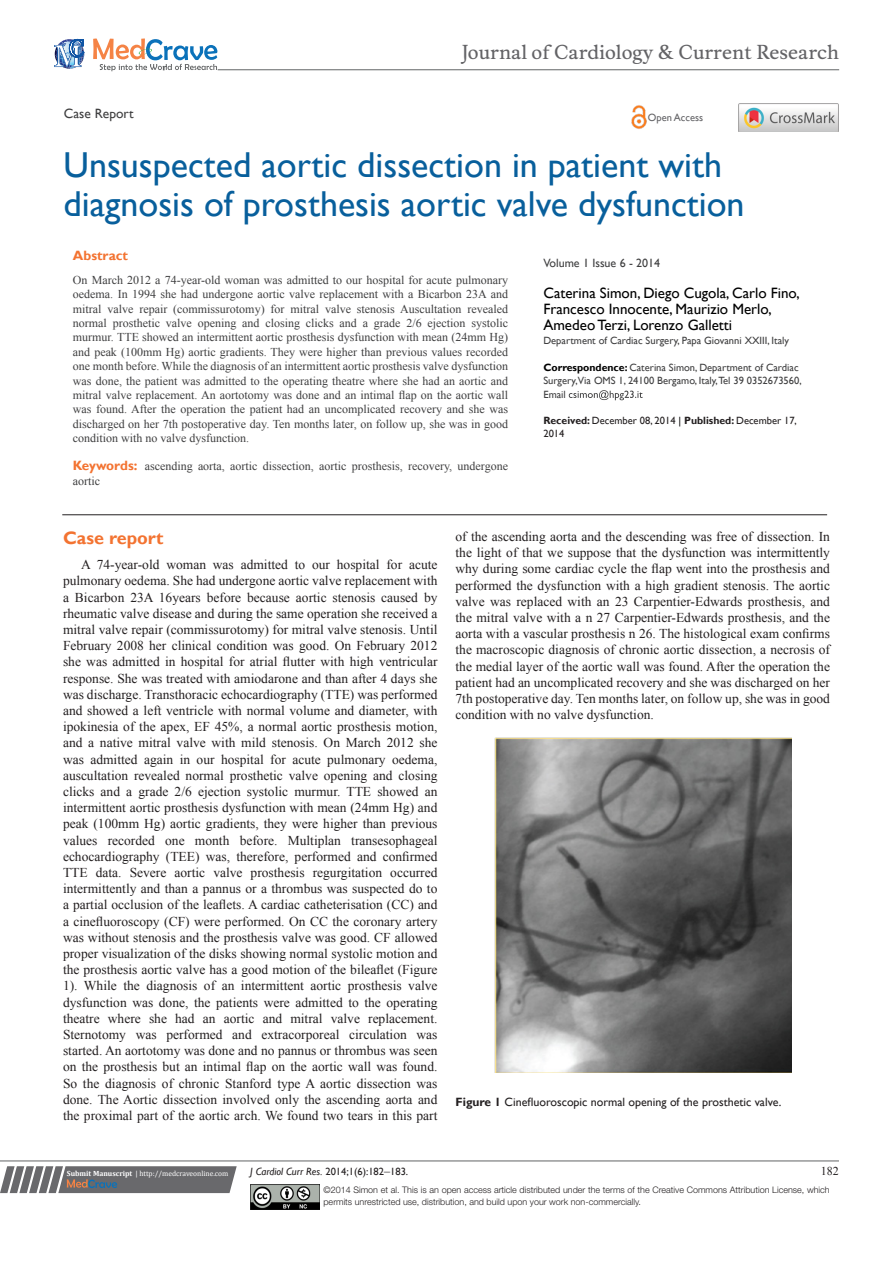
<style>
.page{position:relative;width:893px;height:1263px;background:#fff}
.page>*{position:absolute;margin:0;border:0;box-sizing:border-box;transform-origin:0 0}
.t1{font:36px/39px "Gill Sans";color:#085f9c}
.t2{font:18.6px "Musee";color:#636366}
.List_Paragraph{font:700 18px "Gill Sans";color:#f37331}
.t3{font:15px/16.2px "Gill Sans";color:#000}
.t4{font:13.5px/16.2px "Times New Roman";color:#231f20;text-align:justify}
.t5{font:13.5px "Gill Sans";color:#3e3e3f}
.t6{font:700 13.5px "Gill Sans";color:#f37331}
.List_Paragraph-2{font:12px/14.4px "Times New Roman";color:#3e3e3f;text-align:justify}
.t7{font:12px "Gill Sans";color:#231f20}
.t8{font:12px "Gill Sans";color:#3e3e3f}
.t9{font:12px "Times New Roman";color:#231f20}
.t10{font:10.5px/13.5px "Gill Sans";color:#3e3e3f}
.t11{font:10.5px/12.6px "Gill Sans";color:#231f20}
.t12{font:10.5px "Gill Sans";color:#636366}
.t13{font:300 9px/12px "Helvetica Neue LT Std";color:#231f20}
.t14{font:7.5px "Cambria";color:#fff}
.s1{font-weight:700;color:#000}
.s2{font-weight:700}
.s3{color:#000}
.s4{font-family:"Gill Sans";font-weight:700;font-size:13.5px;color:#f37331}
.s5{font-style:italic}
.s6{font-family:"Times New Roman";font-size:12px}
</style>
<div class="page">
<svg style="left:0;top:1166px;width:237px;height:27px;background:#78787a"></svg>
<hr style="left:0;top:1161px;width:839px;height:1px;background:#626465">
<hr style="left:62px;top:514px;width:765px;height:1px;background:#231f20">
<img style="left:250px;top:1185px;width:69px;height:24px">
<svg style="left:569px;top:390px;width:74px;height:10px"></svg>
<svg style="left:54px;top:39px;width:30px;height:30px"></svg>
<svg style="left:93px;top:38px;width:124px;height:33px"></svg>
<hr style="left:218px;top:70px;width:621px;height:1px;background:#626465">
<img style="left:631px;top:105px;width:16px;height:24px">
<img style="left:739px;top:104px;width:99px;height:28px">
<img style="left:495px;top:737px;width:297px;height:336px">
<p class="t2" style="left:462px;top:41px;width:379px">Journal of Cardiology &amp; Current Research</p>
<p class="t5" style="left:64px;top:105px;width:71px">Case Report</p>
<p class="t12" style="left:648px;top:112px;width:57px">Open Access</p>
<p class="t1" style="left:64px;top:146px;width:682px">Unsuspected aortic dissection in patient with diagnosis of prosthesis aortic valve dysfunction</p>
<p class="t8" style="left:543px;top:256px;width:118px">Volume 1 Issue 6 - 2014</p>
<p class="t3" style="left:543px;top:285px;width:258px">Caterina Simon, Diego Cugola, Carlo Fino,<br>Francesco Innocente, Maurizio Merlo,<br>Amedeo Terzi, Lorenzo Galletti</p>
<p class="t10" style="left:543px;top:334px;width:247px">Department of Cardiac Surgery, Papa Giovanni XXIII, Italy</p>
<p class="t10" style="left:543px;top:361px;width:260px"><span class="s1">Correspondence:</span> Caterina Simon, Department of Cardiac<br>Surgery,Via OMS 1, 24100 Bergamo, Italy,Tel 39 0352673560,<br>Email</p>
<p class="t11" style="left:543px;top:414px;width:255px"><span class="s2">Received:</span> December 08, 2014 <span class="s3">|</span> <span class="s2">Published:</span> December 17,<br>2014</p>
<p class="t6" style="left:73px;top:248px;width:57px">Abstract</p>
<p class="List_Paragraph-2" style="left:73px;top:272px;width:437px">On March 2012 a 74-year-old woman was admitted to our hospital for acute pulmonary oedema. In 1994 she had undergone aortic valve replacement with a Bicarbon 23A and mitral valve repair (commissurotomy) for mitral valve stenosis Auscultation revealed normal prosthetic valve opening and closing clicks and a grade 2/6 ejection systolic murmur. TTE showed an intermittent aortic prosthesis dysfunction with mean (24mm Hg) and peak (100mm Hg) aortic gradients. They were higher than previous values recorded one month before. While the diagnosis of an intermittent aortic prosthesis valve dysfunction was done, the patient was admitted to the operating theatre where she had an aortic and mitral valve replacement. An aortotomy was done and an intimal flap on the aortic wall was found. After the operation the patient had an uncomplicated recovery and she was discharged on her 7th postoperative day. Ten months later, on follow up, she was in good condition with no valve dysfunction.</p>
<p class="List_Paragraph-2" style="left:73px;top:459px;width:437px"><span class="s4">Keywords:</span> ascending aorta, aortic dissection, aortic prosthesis, recovery, undergone aortic</p>
<p class="List_Paragraph" style="left:63px;top:527px;width:102px">Case report</p>
<p class="t4" style="left:63px;top:556px;width:376px;text-indent:18px">A 74-year-old woman was admitted to our hospital for acute pulmonary oedema. She had undergone aortic valve replacement with a Bicarbon 23A 16years before because aortic stenosis caused by rheumatic valve disease and during the same operation she received a mitral valve repair (commissurotomy) for mitral valve stenosis. Until February 2008 her clinical condition was good. On February 2012 she was admitted in hospital for atrial flutter with high ventricular response. She was treated with amiodarone and than after 4 days she was discharge. Transthoracic echocardiography (TTE) was performed and showed a left ventricle with normal volume and diameter, with ipokinesia of the apex, EF 45%, a normal aortic prosthesis motion, and a native mitral valve with mild stenosis. On March 2012 she was admitted again in our hospital for acute pulmonary oedema, auscultation revealed normal prosthetic valve opening and closing clicks and a grade 2/6 ejection systolic murmur. TTE showed an intermittent aortic prosthesis dysfunction with mean (24mm Hg) and peak (100mm Hg) aortic gradients, they were higher than previous values recorded one month before. Multiplan transesophageal echocardiography (TEE) was, therefore, performed and confirmed TTE data. Severe aortic valve prosthesis regurgitation occurred intermittently and than a pannus or a thrombus was suspected do to a partial occlusion of the leaflets. A cardiac catheterisation (CC) and a cinefluoroscopy (CF) were performed. On CC the coronary artery was without stenosis and the prosthesis valve was good. CF allowed proper visualization of the disks showing normal systolic motion and the prosthesis aortic valve has a good motion of the bileaflet (Figure 1). While the diagnosis of an intermittent aortic prosthesis valve dysfunction was done, the patients were admitted to the operating theatre where she had an aortic and mitral valve replacement.<br>Sternotomy was performed and extracorporeal circulation was started. An aortotomy was done and no pannus or thrombus was seen on the prosthesis but an intimal flap on the aortic wall was found.<br>So the diagnosis of chronic Stanford type A aortic dissection was done. The Aortic dissection involved only the ascending aorta and the proximal part of the aortic arch. We found two tears in this part</p>
<p class="t4" style="left:455px;top:528px;width:376px">of the ascending aorta and the descending was free of dissection. In the light of that we suppose that the dysfunction was intermittently why during some cardiac cycle the flap went into the prosthesis and performed the dysfunction with a high gradient stenosis. The aortic valve was replaced with an 23 Carpentier-Edwards prosthesis, and the mitral valve with a n 27 Carpentier-Edwards prosthesis, and the aorta with a vascular prosthesis n 26. The histological exam confirms the macroscopic diagnosis of chronic aortic dissection, a necrosis of the medial layer of the aortic wall was found. After the operation the patient had an uncomplicated recovery and she was discharged on her 7th postoperative day. Ten months later, on follow up, she was in good condition with no valve dysfunction.</p>
<p class="t7" style="left:455px;top:1095px;width:327px"><span class="s2">Figure 1</span> Cinefluoroscopic normal opening of the prosthetic valve.</p>
<p class="t14" style="left:67px;top:1169px;width:163px"><span class="s2">Submit Manuscript</span> | http://medcraveonline.com</p>
<p class="t11" style="left:250px;top:1165px;width:159px"><span class="s5">J Cardiol Curr Res.</span> 2014;1(6):182<span class="s6">‒</span>183.</p>
<p class="t9" style="left:821px;top:1163px;width:19px">182</p>
<p class="t13" style="left:323px;top:1183px;width:508px">©2014 Simon et al. This is an open access article distributed under the terms of the Creative Commons Attribution License, which permits unrestricted use, distribution, and build upon your work non-commercially.</p>
</div>
